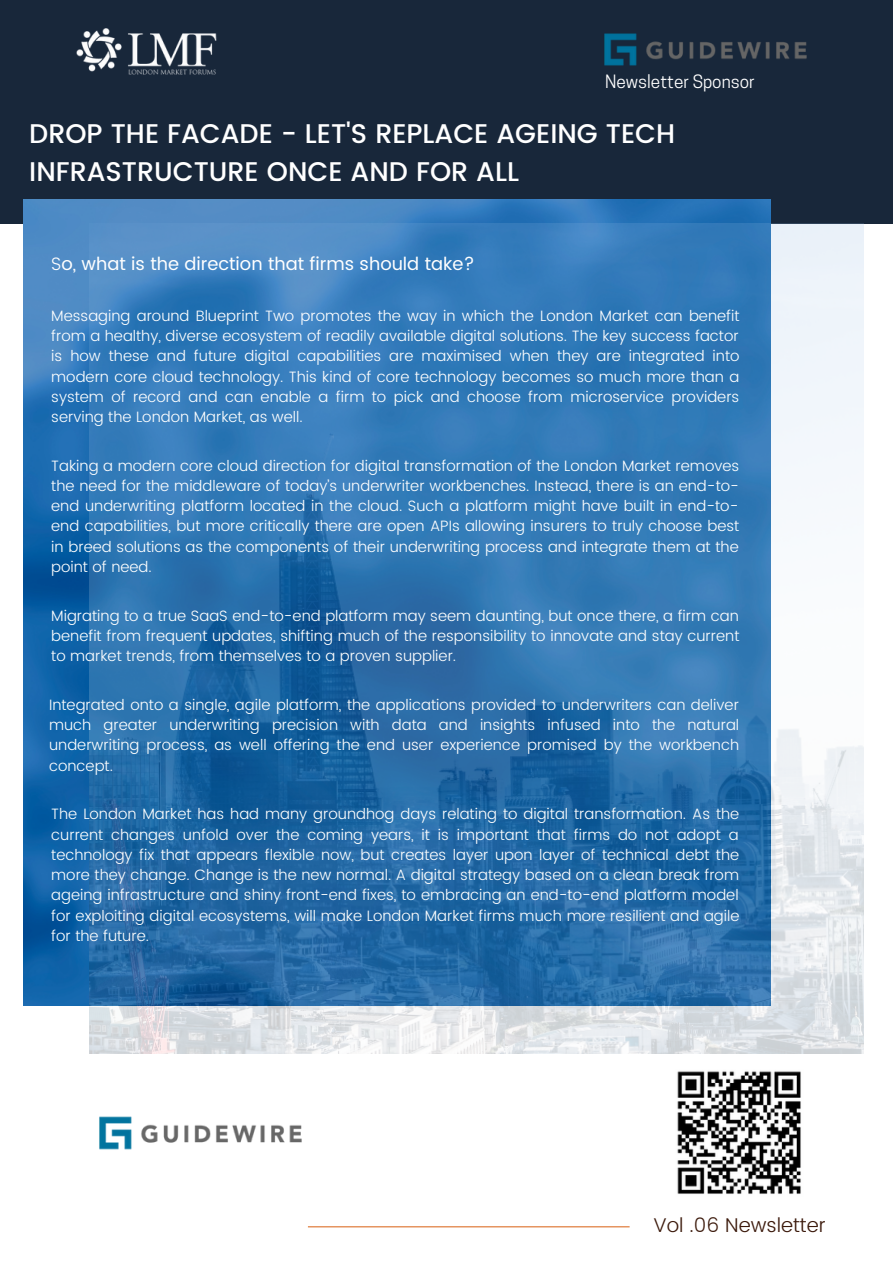
<style>
.page{position:relative;width:893px;height:1264px;background:#fff}
.page>*{position:absolute;margin:0;border:0;box-sizing:border-box;transform-origin:0 0}
.t1{font:500 27px/37px "Poppins";color:#fff}
.t2{font:300 19.95px "Poppins";color:#3c1a0c}
.t3{font:18px "Poppins";color:#fff}
.t4{font:17.25px "Cooper Hewitt";color:#fff}
.t5{font:300 15px/20.2px "Poppins";color:#fff;text-align:justify}
.s1{font-weight:300}
</style>
<div class="page">
<div style="left:0;top:0;width:892px;height:224px;background:#18273a"></div>
<img style="left:76px;top:28px;width:141px;height:47px">
<img style="left:604px;top:33px;width:203px;height:33px">
<hr style="left:308px;top:1226px;width:321px;height:1px;background:#dd712b">
<img style="left:23px;top:199px;width:748px;height:806px">
<img style="left:89px;top:223px;width:774px;height:830px">
<img style="left:99px;top:1116px;width:203px;height:34px">
<img style="left:677px;top:1071px;width:124px;height:123px">
<p class="t4" style="left:605px;top:75px;width:151px">Newsletter Sponsor</p>
<p class="t1" style="left:29px;top:116px;width:647px">DROP THE FACADE - LET'S REPLACE AGEING TECH<br>INFRASTRUCTURE ONCE AND FOR ALL</p>
<p class="t3" style="left:51px;top:253px;width:425px"><span class="s1">S</span>o, what is the direction that firms should take?</p>
<p class="t5" style="left:51px;top:305px;width:689px">Messaging around Blueprint Two promotes the way in which the London Market can benefit from a healthy, diverse ecosystem of readily available digital solutions. The key success factor is how these and future digital capabilities are maximised when they are integrated into modern core cloud technology. This kind of core technology becomes so much more than a system of record and can enable a firm to pick and choose from microservice providers serving the London Market, as well.</p>
<p class="t5" style="left:51px;top:455px;width:689px">Taking a modern core cloud direction for digital transformation of the London Market removes the need for the middleware of today’s underwriter workbenches. Instead, there is an end-to&shy;end underwriting platform located in the cloud. Such a platform might have built in end-to&shy;end capabilities, but more critically there are open APIs allowing insurers to truly choose best in breed solutions as the components of their underwriting process and integrate them at the point of need.</p>
<p class="t5" style="left:51px;top:605px;width:689px">Migrating to a true SaaS end-to-end platform may seem daunting, but once there, a firm can benefit from frequent updates, shifting much of the responsibility to innovate and stay current to market trends, from themselves to a proven supplier.</p>
<p class="t5" style="left:49px;top:694px;width:691px">Integrated onto a single, agile platform, the applications provided to underwriters can deliver much greater underwriting precision with data and insights infused into the natural underwriting process, as well offering the end user experience promised by the workbench concept.</p>
<p class="t5" style="left:51px;top:804px;width:689px">The London Market has had many groundhog days relating to digital transformation. As the current changes unfold over the coming years, it is important that firms do not adopt a technology fix that appears flexible now, but creates layer upon layer of technical debt the more they change. Change is the new normal. A digital strategy based on a clean break from ageing infrastructure and shiny front-end fixes, to embracing an end-to-end platform model for exploiting digital ecosystems, will make London Market firms much more resilient and agile for the future.</p>
<p class="t2" style="left:653px;top:1213px;width:174px">Vol .06 Newsletter</p>
</div>
